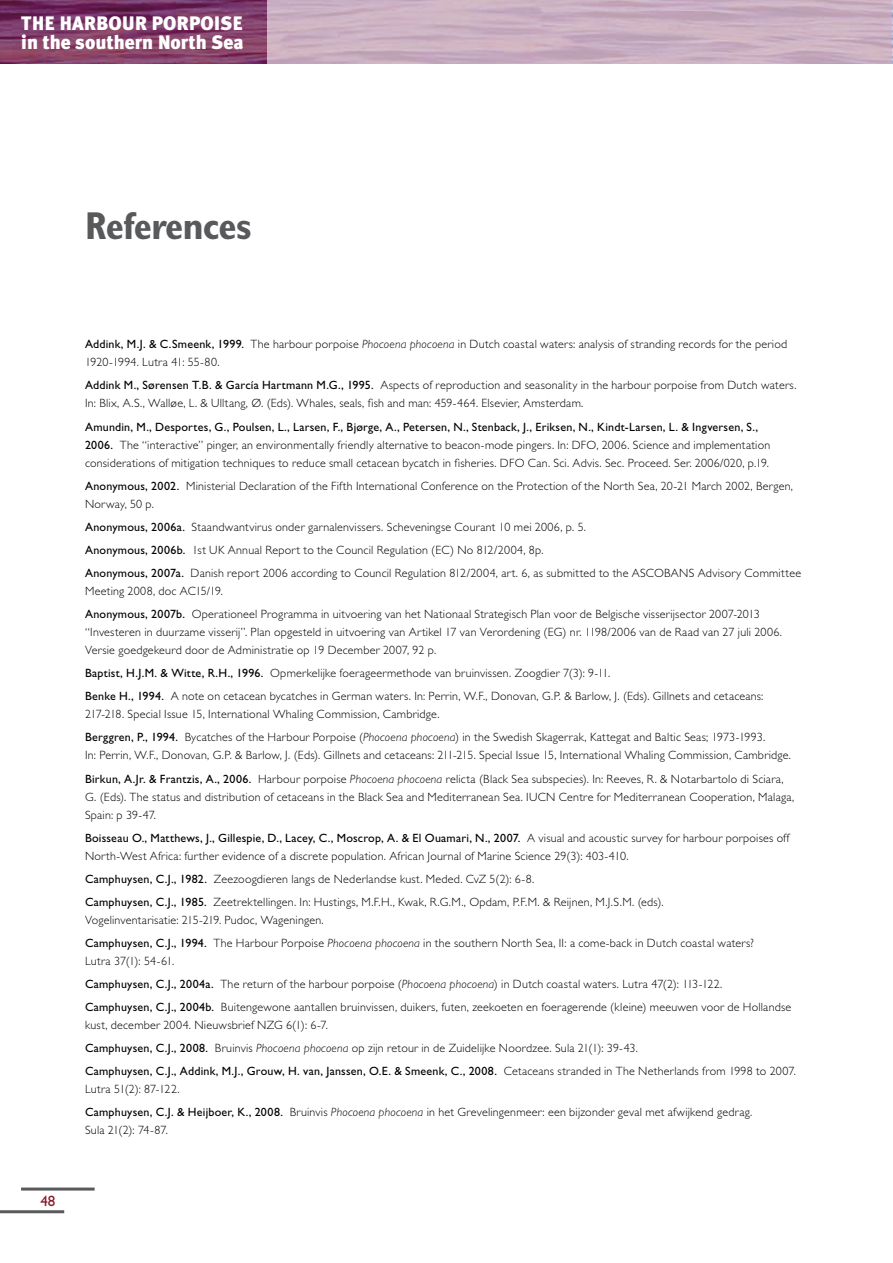
<style>
.page{position:relative;width:893px;height:1263px;background:#fff}
.page>*{position:absolute;margin:0;border:0;box-sizing:border-box;transform-origin:0 0}
.t1{font:700 condensed 39px "Gill Sans Std";letter-spacing:-.02em;color:#58595b}
.t2{font:900 19.5px/19.5px "Meta Plus";color:#fff}
.t3{font:15px "Gill Sans Std";color:#891828}
.t4{font:300 12px/23.1px "Gill Sans Std";letter-spacing:.02em;color:#000}
.s1{font-weight:400}
.s2{font-style:italic}
</style>
<div class="page">
<hr style="left:21px;top:1187px;width:74px;height:3px;background:#58595b">
<hr style="left:0;top:1210px;width:64px;height:3px;background:#58595b">
<img style="left:0;top:0;width:267px;height:64px">
<svg style="left:267px;top:0;width:625px;height:64px;background:#caafc0"></svg>
<h2 class="t2" style="left:21px;top:13px;width:224px">THE HARBOUR PORPOISE in the southern North Sea</h2>
<h1 class="t1" style="left:85px;top:203px;width:168px">References</h1>
<p class="t3" style="left:40px;top:1192px;width:16px">48</p>
<p class="t4" style="left:85px;top:335px;width:704px;line-height:18px"><span class="s1">Addink, M.J. &amp; C.Smeenk, 1999.</span> The harbour porpoise <span class="s2">Phocoena phocoena</span> in Dutch coastal waters: analysis of stranding records for the period<br>1920-1994. Lutra 41: 55-80.</p>
<p class="t4" style="left:85px;top:377px;width:711px;line-height:18px"><span class="s1">Addink M., Sørensen T.B. &amp; García Hartmann M.G., 1995.</span> Aspects of reproduction and seasonality in the harbour porpoise from Dutch waters.<br>In: Blix, A.S., Walløe, L. &amp; Ulltang, Ø. (Eds). Whales, seals, fish and man: 459-464. Elsevier, Amsterdam.</p>
<p class="t4" style="left:85px;top:418px;width:687px;line-height:18px"><span class="s1">Amundin, M., Desportes, G., Poulsen, L., Larsen, F., Bjørge, A., Petersen, N., Stenback, J., Eriksen, N., Kindt-Larsen, L. &amp; Ingversen, S.,<br>2006.</span> The “interactive” pinger, an environmentally friendly alternative to beacon-mode pingers. In: DFO, 2006. Science and implementation considerations of mitigation techniques to reduce small cetacean bycatch in fisheries. DFO Can. Sci. Advis. Sec. Proceed. Ser. 2006/020, p.19.</p>
<p class="t4" style="left:85px;top:477px;width:709px;line-height:18px"><span class="s1">Anonymous, 2002.</span> Ministerial Declaration of the Fifth International Conference on the Protection of the North Sea, 20-21 March 2002, Bergen,<br>Norway, 50 p.</p>
<p class="t4" style="left:85px;top:515px;width:718px"><span class="s1">Anonymous, 2006a.</span> Staandwantvirus onder garnalenvissers. Scheveningse Courant 10 mei 2006, p. 5.<br><span class="s1">Anonymous, 2006b.</span> 1st UK Annual Report to the Council Regulation (EC) No 812/2004, 8p.<br><span class="s1">Anonymous, 2007a.</span> Danish report 2006 according to Council Regulation 812/2004, art. 6, as submitted to the ASCOBANS Advisory Committee</p>
<p class="t4" style="left:85px;top:580px;width:676px">Meeting 2008, doc AC15/19.<br><span class="s1">Anonymous, 2007b.</span> Operationeel Programma in uitvoering van het Nationaal Strategisch Plan voor de Belgische visserijsector 2007-2013</p>
<p class="t4" style="left:85px;top:623px;width:698px;line-height:18px">“Investeren in duurzame visserij”. Plan opgesteld in uitvoering van Artikel 17 van Verordening (EG) nr. 1198/2006 van de Raad van 27 juli 2006.<br>Versie goedgekeurd door de Administratie op 19 December 2007, 92 p.</p>
<p class="t4" style="left:85px;top:662px;width:680px"><span class="s1">Baptist, H.J.M. &amp; Witte, R.H., 1996.</span> Opmerkelijke foerageermethode van bruinvissen. Zoogdier 7(3): 9-11.<br><span class="s1">Benke H., 1994.</span> A note on cetacean bycatches in German waters. In: Perrin, W.F., Donovan, G.P. &amp; Barlow, J. (Eds). Gillnets and cetaceans:</p>
<p class="t4" style="left:85px;top:703px;width:680px">217-218. Special Issue 15, International Whaling Commission, Cambridge.<br><span class="s1">Berggren, P., 1994.</span> Bycatches of the Harbour Porpoise (<span class="s2">Phocoena phocoena</span>) in the Swedish Skagerrak, Kattegat and Baltic Seas; 1973-1993.</p>
<p class="t4" style="left:85px;top:744px;width:708px">In: Perrin, W.F., Donovan, G.P. &amp; Barlow, J. (Eds). Gillnets and cetaceans: 211-215. Special Issue 15, International Whaling Commission, Cambridge.<br><span class="s1">Birkun, A.Jr. &amp; Frantzis, A., 2006.</span> Harbour porpoise <span class="s2">Phocoena phocoena</span> relicta (Black Sea subspecies). In: Reeves, R. &amp; Notarbartolo di Sciara,</p>
<p class="t4" style="left:85px;top:788px;width:711px;line-height:18px">G. (Eds). The status and distribution of cetaceans in the Black Sea and Mediterranean Sea. IUCN Centre for Mediterranean Cooperation, Malaga,<br>Spain: p 39-47.</p>
<p class="t4" style="left:85px;top:829px;width:706px;line-height:18px"><span class="s1">Boisseau O., Matthews, J., Gillespie, D., Lacey, C., Moscrop, A. &amp; El Ouamari, N., 2007.</span> A visual and acoustic survey for harbour porpoises off<br>North-West Africa: further evidence of a discrete population. African Journal of Marine Science 29(3): 403-410.</p>
<p class="t4" style="left:85px;top:867px;width:578px"><span class="s1">Camphuysen, C.J., 1982.</span> Zeezoogdieren langs de Nederlandse kust. Meded. CvZ 5(2): 6-8.<br><span class="s1">Camphuysen, C.J., 1985.</span> Zeetrektellingen. In: Hustings, M.F.H., Kwak, R.G.M., Opdam, P.F.M. &amp; Reijnen, M.J.S.M. (eds).</p>
<p class="t4" style="left:85px;top:908px;width:668px">Vogelinventarisatie: 215-219. Pudoc, Wageningen.<br><span class="s1">Camphuysen, C.J., 1994.</span> The Harbour Porpoise <span class="s2">Phocoena phocoena</span> in the southern North Sea, II: a come-back in Dutch coastal waters?</p>
<p class="t4" style="left:85px;top:949px;width:708px">Lutra 37(1): 54-61.<br><span class="s1">Camphuysen, C.J., 2004a.</span> The return of the harbour porpoise (<span class="s2">Phocoena phocoena</span>) in Dutch coastal waters. Lutra 47(2): 113-122.<br><span class="s1">Camphuysen, C.J., 2004b.</span> Buitengewone aantallen bruinvissen, duikers, futen, zeekoeten en foeragerende (kleine) meeuwen voor de Hollandse</p>
<p class="t4" style="left:85px;top:1014px;width:711px">kust, december 2004. Nieuwsbrief NZG 6(1): 6-7.<br><span class="s1">Camphuysen, C.J., 2008.</span> Bruinvis <span class="s2">Phocoena phocoena</span> op zijn retour in de Zuidelijke Noordzee. Sula 21(1): 39-43.<br><span class="s1">Camphuysen, C.J., Addink, M.J., Grouw, H. van, Janssen, O.E. &amp; Smeenk, C., 2008.</span> Cetaceans stranded in The Netherlands from 1998 to 2007.</p>
<p class="t4" style="left:85px;top:1078px;width:667px">Lutra 51(2): 87-122.<br><span class="s1">Camphuysen, C.J. &amp; Heijboer, K., 2008.</span> Bruinvis <span class="s2">Phocoena phocoena</span> in het Grevelingenmeer: een bijzonder geval met afwijkend gedrag.</p>
<p class="t4" style="left:85px;top:1119px;width:84px">Sula 21(2): 74-87.</p>
</div>
